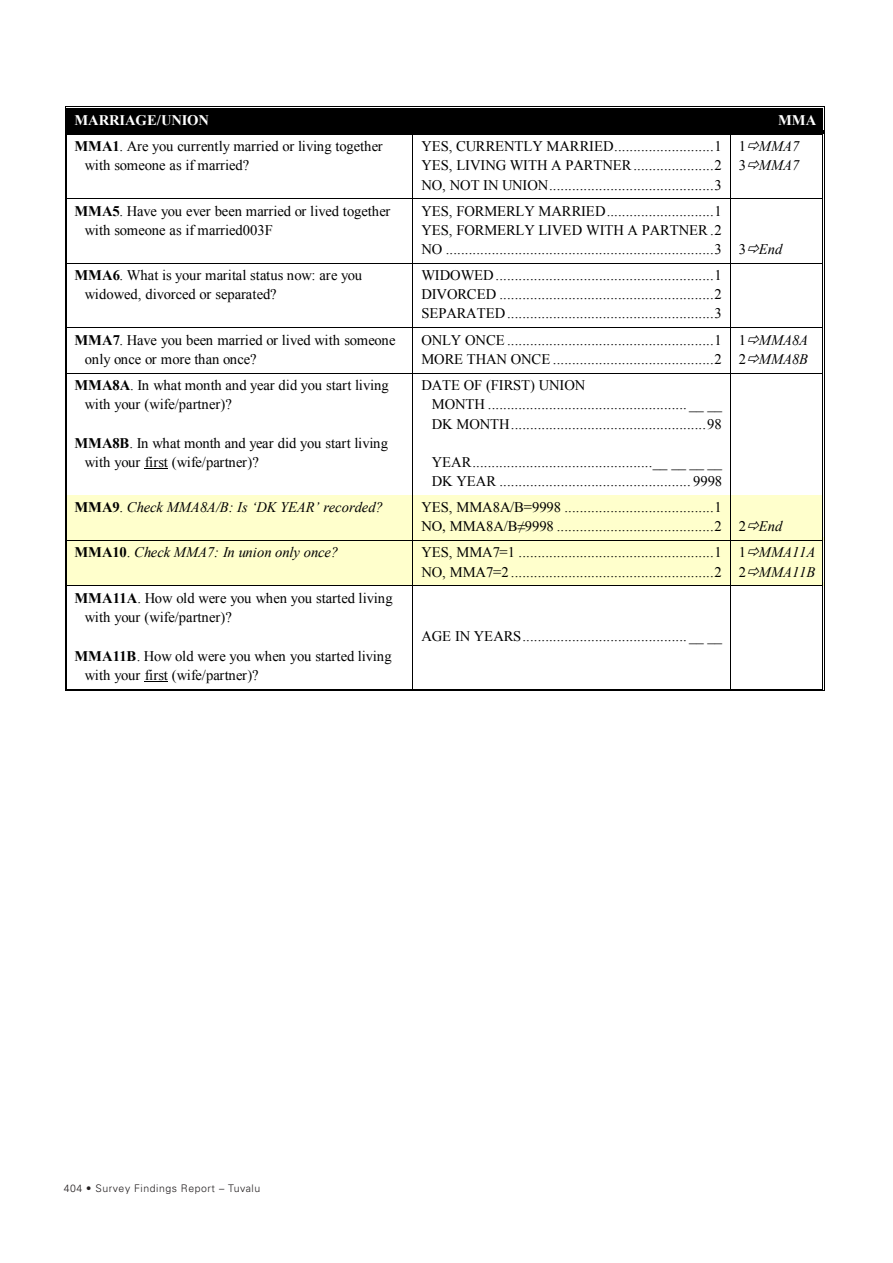
<style>
.page{position:relative;width:893px;height:1263px;background:#fff}
.page>*{position:absolute;margin:0;border:0;box-sizing:border-box;transform-origin:0 0}
.t1{font:14.55px/19.2px "Times New Roman";letter-spacing:-.01em;color:#000}
.t2{font:italic 14.55px/19.2px "Times New Roman";color:#000}
.t3{font:700 14.55px "Times New Roman";letter-spacing:-.01em;color:#fff}
.t4{font:300 10.5px "Univers";letter-spacing:.05em;color:#231f20}
.s1{font-weight:700}
.s2{font-style:normal}
.s3{font-style:italic}
.s4{font-weight:700;font-style:normal}
</style>
<div class="page">
<div style="left:67px;top:108px;width:375px;height:26px;background:#000"></div>
<div style="left:442px;top:112px;width:381px;height:19px;background:#000"></div>
<hr style="left:67px;top:106px;width:375px;height:1px;background:#000">
<hr style="left:444px;top:106px;width:379px;height:1px;background:#000">
<hr style="left:444px;top:108px;width:379px;height:4px;background:#000">
<hr style="left:442px;top:131px;width:382px;height:3px;background:#000">
<svg style="left:65px;top:106px;width:2px;height:32px"></svg>
<hr style="left:67px;top:134px;width:346px;height:1px;background:#000">
<svg style="left:413px;top:134px;width:30px;height:1px"></svg>
<hr style="left:443px;top:134px;width:287px;height:1px;background:#000">
<hr style="left:731px;top:134px;width:92px;height:1px;background:#000">
<svg style="left:823px;top:106px;width:2px;height:32px"></svg>
<hr style="left:66px;top:138px;width:1px;height:61px;background:#000">
<hr style="left:65px;top:138px;width:1px;height:61px;background:#000">
<hr style="left:413px;top:138px;width:1px;height:61px;background:#000">
<hr style="left:730px;top:138px;width:1px;height:61px;background:#000">
<hr style="left:824px;top:138px;width:1px;height:61px;background:#000">
<hr style="left:823px;top:138px;width:1px;height:61px;background:#000">
<hr style="left:67px;top:199px;width:346px;height:1px;background:#000">
<hr style="left:413px;top:199px;width:317px;height:1px;background:#000">
<hr style="left:731px;top:199px;width:92px;height:1px;background:#000">
<hr style="left:66px;top:202px;width:1px;height:61px;background:#000">
<hr style="left:65px;top:202px;width:1px;height:61px;background:#000">
<hr style="left:413px;top:202px;width:1px;height:61px;background:#000">
<hr style="left:730px;top:202px;width:1px;height:61px;background:#000">
<hr style="left:824px;top:202px;width:1px;height:61px;background:#000">
<hr style="left:823px;top:202px;width:1px;height:61px;background:#000">
<hr style="left:67px;top:263px;width:346px;height:1px;background:#000">
<hr style="left:413px;top:263px;width:317px;height:1px;background:#000">
<hr style="left:731px;top:263px;width:92px;height:1px;background:#000">
<hr style="left:66px;top:267px;width:1px;height:60px;background:#000">
<hr style="left:65px;top:267px;width:1px;height:60px;background:#000">
<hr style="left:413px;top:267px;width:1px;height:60px;background:#000">
<hr style="left:730px;top:267px;width:1px;height:60px;background:#000">
<hr style="left:824px;top:267px;width:1px;height:60px;background:#000">
<hr style="left:823px;top:267px;width:1px;height:60px;background:#000">
<hr style="left:67px;top:327px;width:346px;height:1px;background:#000">
<hr style="left:413px;top:327px;width:317px;height:1px;background:#000">
<hr style="left:731px;top:327px;width:92px;height:1px;background:#000">
<hr style="left:66px;top:331px;width:1px;height:42px;background:#000">
<hr style="left:65px;top:331px;width:1px;height:42px;background:#000">
<hr style="left:413px;top:331px;width:1px;height:42px;background:#000">
<hr style="left:730px;top:331px;width:1px;height:42px;background:#000">
<hr style="left:824px;top:331px;width:1px;height:42px;background:#000">
<hr style="left:823px;top:331px;width:1px;height:42px;background:#000">
<hr style="left:67px;top:373px;width:346px;height:1px;background:#000">
<hr style="left:413px;top:373px;width:317px;height:1px;background:#000">
<hr style="left:731px;top:373px;width:92px;height:1px;background:#000">
<hr style="left:66px;top:377px;width:1px;height:118px;background:#000">
<hr style="left:65px;top:377px;width:1px;height:118px;background:#000">
<hr style="left:413px;top:377px;width:1px;height:118px;background:#000">
<hr style="left:730px;top:377px;width:1px;height:118px;background:#000">
<hr style="left:824px;top:377px;width:1px;height:118px;background:#000">
<hr style="left:823px;top:377px;width:1px;height:118px;background:#000">
<div style="left:67px;top:496px;width:346px;height:44px;background:#ffc"></div>
<div style="left:413px;top:496px;width:317px;height:44px;background:#ffc"></div>
<div style="left:731px;top:496px;width:92px;height:44px;background:#ffc"></div>
<hr style="left:67px;top:495px;width:346px;height:1px;background:#000">
<hr style="left:413px;top:495px;width:317px;height:1px;background:#000">
<hr style="left:731px;top:495px;width:92px;height:1px;background:#000">
<hr style="left:66px;top:499px;width:1px;height:41px;background:#000">
<hr style="left:65px;top:499px;width:1px;height:41px;background:#000">
<hr style="left:413px;top:499px;width:1px;height:41px;background:#000">
<hr style="left:730px;top:499px;width:1px;height:41px;background:#000">
<hr style="left:824px;top:499px;width:1px;height:41px;background:#000">
<hr style="left:823px;top:499px;width:1px;height:41px;background:#000">
<div style="left:67px;top:541px;width:346px;height:45px;background:#ffc"></div>
<div style="left:413px;top:541px;width:317px;height:45px;background:#ffc"></div>
<div style="left:731px;top:541px;width:92px;height:45px;background:#ffc"></div>
<hr style="left:67px;top:540px;width:346px;height:1px;background:#000">
<hr style="left:413px;top:540px;width:317px;height:1px;background:#000">
<hr style="left:731px;top:540px;width:92px;height:1px;background:#000">
<svg style="left:67px;top:582px;width:346px;height:4px"></svg>
<hr style="left:66px;top:544px;width:1px;height:42px;background:#000">
<hr style="left:65px;top:544px;width:1px;height:42px;background:#000">
<svg style="left:414px;top:585px;width:316px;height:1px"></svg>
<hr style="left:413px;top:544px;width:1px;height:42px;background:#000">
<svg style="left:731px;top:582px;width:92px;height:4px"></svg>
<hr style="left:730px;top:544px;width:1px;height:42px;background:#000">
<hr style="left:824px;top:544px;width:1px;height:42px;background:#000">
<hr style="left:823px;top:544px;width:1px;height:42px;background:#000">
<svg style="left:145px;top:681px;width:23px;height:1px"></svg>
<hr style="left:67px;top:586px;width:346px;height:1px;background:#000">
<hr style="left:413px;top:586px;width:317px;height:1px;background:#000">
<hr style="left:731px;top:586px;width:92px;height:1px;background:#000">
<hr style="left:66px;top:589px;width:1px;height:100px;background:#000">
<hr style="left:65px;top:589px;width:1px;height:100px;background:#000">
<hr style="left:67px;top:690px;width:346px;height:1px;background:#000">
<hr style="left:67px;top:689px;width:346px;height:1px;background:#000">
<hr style="left:413px;top:589px;width:1px;height:100px;background:#000">
<hr style="left:415px;top:690px;width:315px;height:1px;background:#000">
<hr style="left:415px;top:689px;width:315px;height:1px;background:#000">
<hr style="left:730px;top:589px;width:1px;height:100px;background:#000">
<hr style="left:732px;top:690px;width:91px;height:1px;background:#000">
<hr style="left:732px;top:689px;width:91px;height:1px;background:#000">
<hr style="left:824px;top:589px;width:1px;height:100px;background:#000">
<hr style="left:823px;top:589px;width:1px;height:100px;background:#000">
<p class="t3" style="left:74px;top:110px;width:136px">MARRIAGE/UNION</p>
<p class="t3" style="left:778px;top:110px;width:40px">MMA</p>
<p class="t1" style="left:85px;top:136px;width:299px;text-indent:-10px"><span class="s1">MMA1</span>. Are you currently married or living together with someone as if married?</p>
<p class="t1" style="left:421px;top:136px;width:302px;text-align:justify">YES, CURRENTLY MARRIED..........................1<br>YES, LIVING WITH A PARTNER.....................2<br>NO, NOT IN UNION...........................................3</p>
<p class="t2" style="left:739px;top:136px;width:62px"><span class="s2">1</span> MMA7<br><span class="s2">3</span> MMA7</p>
<p class="t1" style="left:85px;top:201px;width:307px;text-indent:-10px"><span class="s1">MMA5</span>. Have you ever been married or lived together with someone as if married003F</p>
<p class="t1" style="left:421px;top:201px;width:363px">YES, FORMERLY MARRIED............................1<br>YES, FORMERLY LIVED WITH A PARTNER.2<br>NO ......................................................................3 3 <span class="s3">End</span></p>
<p class="t1" style="left:85px;top:265px;width:279px;text-indent:-10px"><span class="s1">MMA6</span>. What is your marital status now: are you widowed, divorced or separated?</p>
<p class="t1" style="left:421px;top:265px;width:302px;text-align:justify">WIDOWED.........................................................1<br>DIVORCED ........................................................2<br>SEPARATED......................................................3</p>
<p class="t1" style="left:85px;top:330px;width:312px;text-indent:-10px"><span class="s1">MMA7</span>. Have you been married or lived with someone only once or more than once?</p>
<p class="t1" style="left:421px;top:330px;width:302px">ONLY ONCE ......................................................1<br>MORE THAN ONCE ..........................................2</p>
<p class="t2" style="left:739px;top:330px;width:71px"><span class="s2">1</span> MMA8A<br><span class="s2">2</span> MMA8B</p>
<p class="t1" style="left:85px;top:375px;width:306px;text-indent:-10px"><span class="s1">MMA8A</span>. In what month and year did you start living with your (wife/partner)?</p>
<p class="t1" style="left:85px;top:433px;width:305px;text-indent:-10px"><span class="s1">MMA8B</span>. In what month and year did you start living with your first (wife/partner)?</p>
<p class="t1" style="left:432px;top:375px;width:292px;text-indent:-10px">DATE OF (FIRST) UNION<br>MONTH .................................................... __ __<br>DK MONTH...................................................98</p>
<p class="t1" style="left:432px;top:452px;width:292px">YEAR...............................................__ __ __ __<br>DK YEAR .................................................. 9998</p>
<p class="t2" style="left:74px;top:497px;width:310px"><span class="s4">MMA9</span><span class="s2">.</span> Check MMA8A/B: Is ‘DK YEAR’ recorded?</p>
<p class="t1" style="left:421px;top:497px;width:363px">YES, MMA8A/B=9998 .......................................1<br>NO, MMA8A/B≠9998 .........................................2 2 <span class="s3">End</span></p>
<p class="t2" style="left:74px;top:543px;width:266px"><span class="s4">MMA10</span><span class="s2">.</span> Check MMA7: In union only once?</p>
<p class="t1" style="left:421px;top:543px;width:302px">YES, MMA7=1 ...................................................1<br>NO, MMA7=2 .....................................................2</p>
<p class="t2" style="left:739px;top:543px;width:78px"><span class="s2">1</span> MMA11A<br><span class="s2">2</span> MMA11B</p>
<p class="t1" style="left:85px;top:588px;width:309px;text-indent:-10px"><span class="s1">MMA11A</span>. How old were you when you started living with your (wife/partner)?</p>
<p class="t1" style="left:85px;top:646px;width:309px;text-indent:-10px"><span class="s1">MMA11B</span>. How old were you when you started living with your first (wife/partner)?</p>
<p class="t1" style="left:421px;top:627px;width:302px">AGE IN YEARS........................................... __ __</p>
<p class="t4" style="left:64px;top:1182px;width:198px">404 • Survey Findings Report – Tuvalu</p>
</div>
